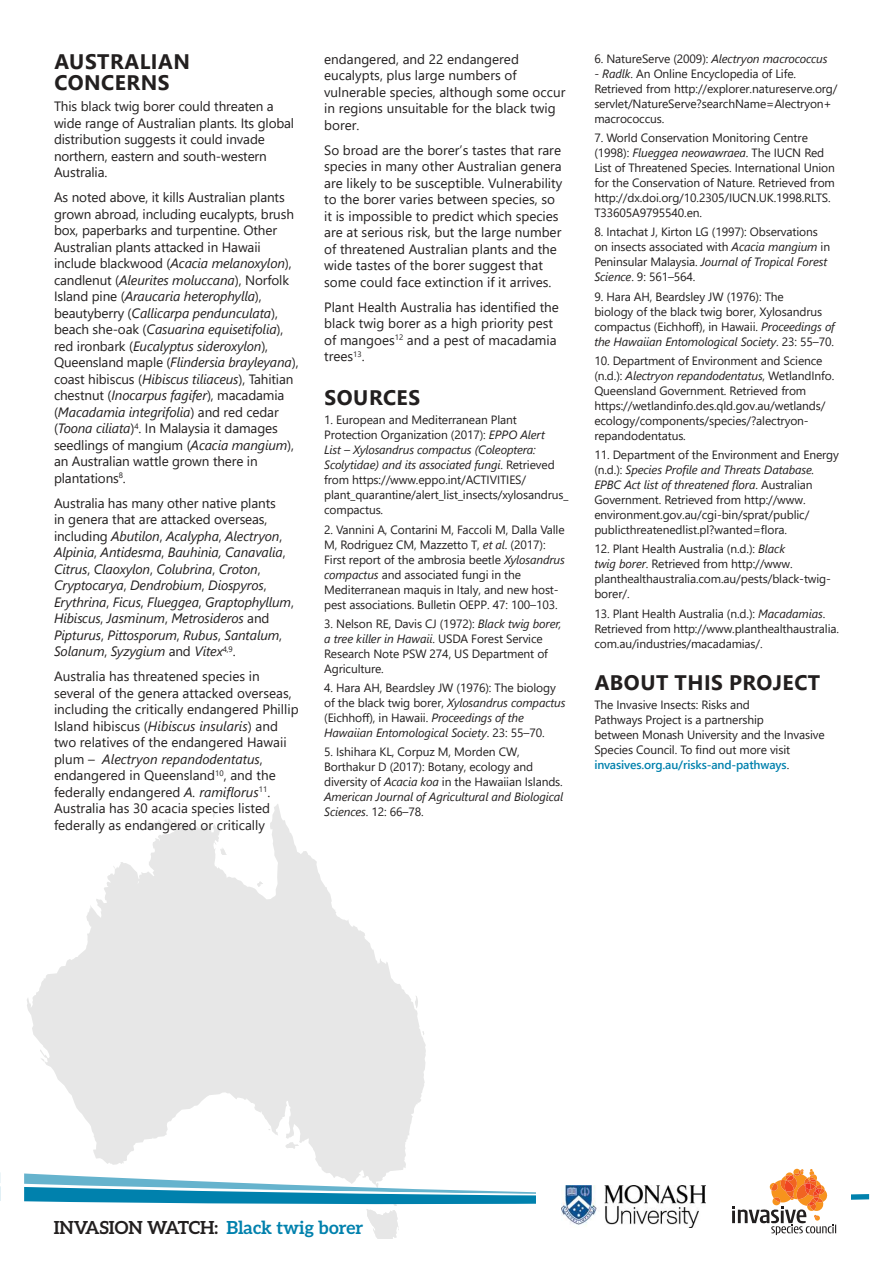
<style>
.page{position:relative;width:893px;height:1263px;background:#fff}
.page>*{position:absolute;margin:0;border:0;box-sizing:border-box;transform-origin:0 0}
.t1{font:700 21px/21px "Segoe UI";letter-spacing:.025em;color:#221f1f}
.t2{font:700 18px "Aleo";color:#221f1f}
.t3{font:13.5px/16.5px "Segoe UI";color:#221f1f}
.t4{font:italic 13.5px/16.5px "Segoe UI";letter-spacing:-.01em;color:#221f1f}
.t5{font:12px/15px "Segoe UI";letter-spacing:-.01em;color:#221f1f}
.s1{font-style:italic}
.s2{font-style:normal}
.s3{font-weight:600;color:#0081ad}
.s4{color:#0081ad}
</style>
<div class="page">
<svg style="left:27px;top:804px;width:399px;height:364px;fill:#e7e7e7"></svg>
<svg style="left:415px;top:995px;width:3px;height:13px"></svg>
<svg style="left:220px;top:847px;width:7px;height:8px"></svg>
<svg style="left:213px;top:812px;width:2px;height:6px"></svg>
<svg style="left:147px;top:820px;width:14px;height:10px"></svg>
<svg style="left:257px;top:881px;width:6px;height:6px"></svg>
<svg style="left:286px;top:1142px;width:13px;height:7px"></svg>
<svg style="left:25px;top:1168px;width:843px;height:70px"></svg>
<img style="left:562px;top:1186px;width:143px;height:41px">
<h1 class="t1" style="left:54px;top:53px;width:137px">AUSTRALIAN<br>CONCERNS</h1>
<p class="t3" style="left:54px;top:97px;width:242px">This black twig borer could threaten a wide range of Australian plants. Its global distribution suggests it could invade northern, eastern and south-western Australia.</p>
<p class="t3" style="left:54px;top:188px;width:246px">As noted above, it kills Australian plants grown abroad, including eucalypts, brush box, paperbarks and turpentine. Other Australian plants attacked in Hawaii include blackwood (<span class="s1">Acacia melanoxylon</span>), candlenut (<span class="s1">Aleurites moluccana</span>), Norfolk Island pine (<span class="s1">Araucaria heterophylla</span>), beautyberry (<span class="s1">Callicarpa pendunculata</span>), beach she-oak (<span class="s1">Casuarina equisetifolia</span>), red ironbark (<span class="s1">Eucalyptus sideroxylon</span>), Queensland maple (<span class="s1">Flindersia brayleyana</span>), coast hibiscus (<span class="s1">Hibiscus tiliaceus</span>), Tahitian chestnut (<span class="s1">Inocarpus fagifer</span>), macadamia (<span class="s1">Macadamia integrifolia</span>) and red cedar (<span class="s1">Toona ciliata</span>)<sup>4</sup>. In Malaysia it damages seedlings of mangium (<span class="s1">Acacia mangium</span>), an Australian wattle grown there in plantations<sup>8</sup>.</p>
<p class="t4" style="left:54px;top:496px;width:241px"><span class="s2">Australia has many other native plants<br>in genera that are attacked overseas, including</span> Abutilon<span class="s2">,</span> Acalypha<span class="s2">,</span> Alectryon<span class="s2">, </span>Alpinia<span class="s2">,</span> Antidesma<span class="s2">,</span> Bauhinia, Canavalia<span class="s2">, </span>Citrus<span class="s2">,</span> Claoxylon<span class="s2">,</span> Colubrina<span class="s2">,</span> Croton<span class="s2">, </span>Cryptocarya<span class="s2">,</span> Dendrobium<span class="s2">,</span> Diospyros<span class="s2">, </span>Erythrina<span class="s2">,</span> Ficus<span class="s2">,</span> Flueggea<span class="s2">,</span> Graptophyllum<span class="s2">, </span>Hibiscus<span class="s2">,</span> Jasminum<span class="s2">,</span> Metrosideros <span class="s2">and </span>Pipturus<span class="s2">,</span> Pittosporum<span class="s2">,</span> Rubus<span class="s2">,</span> Santalum<span class="s2">, </span>Solanum<span class="s2">,</span> Syzygium <span class="s2">and</span> Vitex<sup>4,9</sup><span class="s2">.</span></p>
<p class="t3" style="left:54px;top:667px;width:246px">Australia has threatened species in several of the genera attacked overseas, including the critically endangered Phillip Island hibiscus (<span class="s1">Hibiscus insularis</span>) and two relatives of the endangered Hawaii plum – <span class="s1">Alectryon repandodentatus</span>, endangered in Queensland<sup>10</sup>, and the federally endangered <span class="s1">A. ramiflorus</span><sup>11</sup>.<br>Australia has 30 acacia species listed federally as endangered or critically</p>
<p class="t3" style="left:324px;top:50px;width:243px">endangered, and 22 endangered eucalypts, plus large numbers of vulnerable species, although some occur in regions unsuitable for the black twig borer.</p>
<p class="t3" style="left:324px;top:141px;width:240px">So broad are the borer’s tastes that rare species in many other Australian genera are likely to be susceptible. Vulnerability to the borer varies between species, so it is impossible to predict which species are at serious risk, but the large number of threatened Australian plants and the wide tastes of the borer suggest that some could face extinction if it arrives.</p>
<p class="t3" style="left:324px;top:298px;width:236px">Plant Health Australia has identified the black twig borer as a high priority pest of mangoes<sup>12</sup> and a pest of macadamia trees<sup>13</sup>.</p>
<h1 class="t1" style="left:325px;top:389px;width:97px">SOURCES</h1>
<p class="t5" style="left:324px;top:412px;width:246px">1. European and Mediterranean Plant Protection Organization (2017): <span class="s1">EPPO Alert<br>List – Xylosandrus compactus (Coleoptera:<br>Scolytidae) and its associated fungi</span>. Retrieved from https://www.eppo.int/ACTIVITIES/ plant_quarantine/alert_list_insects/xylosandrus_ compactus.</p>
<p class="t5" style="left:324px;top:521px;width:242px">2. Vannini A, Contarini M, Faccoli M, Dalla Valle M, Rodriguez CM, Mazzetto T, <span class="s1">et al</span>. (2017):<br>First report of the ambrosia beetle <span class="s1">Xylosandrus compactus</span> and associated fungi in the Mediterranean maquis in Italy, and new host&shy;pest associations. Bulletin OEPP. 47: 100–103.</p>
<p class="t5" style="left:324px;top:615px;width:239px">3. Nelson RE, Davis CJ (1972): <span class="s1">Black twig borer, a tree killer in Hawaii</span>. USDA Forest Service Research Note PSW 274, US Department of Agriculture.</p>
<p class="t5" style="left:324px;top:679px;width:243px">4. Hara AH, Beardsley JW (1976): The biology of the black twig borer, <span class="s1">Xylosandrus compactus </span>(Eichhoff), in Hawaii. <span class="s1">Proceedings of the Hawaiian Entomological Society</span>. 23: 55–70.</p>
<p class="t5" style="left:324px;top:744px;width:241px">5. Ishihara KL, Corpuz M, Morden CW, Borthakur D (2017): Botany, ecology and diversity of <span class="s1">Acacia koa</span> in the Hawaiian Islands.<br><span class="s1">American Journal of Agricultural and Biological Sciences</span>. 12: 66–78.</p>
<p class="t5" style="left:594px;top:50px;width:235px">6. NatureServe (2009): <span class="s1">Alectryon macrococcus</span></p>
<p class="t5" style="left:594px;top:65px;width:245px"><span class="s1">- Radlk</span>. An Online Encyclopedia of Life.<br>Retrieved from http://explorer.natureserve.org/ servlet/NatureServe?searchName=Alectryon+ macrococcus.</p>
<p class="t5" style="left:594px;top:129px;width:242px">7. World Conservation Monitoring Centre (1998): <span class="s1">Flueggea neowawraea</span>. The IUCN Red List of Threatened Species. International Union for the Conservation of Nature. Retrieved from http://dx.doi.org/10.2305/IUCN.UK.1998.RLTS.<br>T33605A9795540.en.</p>
<p class="t5" style="left:594px;top:223px;width:237px">8. Intachat J, Kirton LG (1997): Observations on insects associated with <span class="s1">Acacia mangium</span> in Peninsular Malaysia. <span class="s1">Journal of Tropical Forest Science</span>. 9: 561–564.</p>
<p class="t5" style="left:594px;top:288px;width:242px">9. Hara AH, Beardsley JW (1976): The<br>biology of the black twig borer, Xylosandrus compactus (Eichhoff), in Hawaii. <span class="s1">Proceedings of the Hawaiian Entomological Society</span>. 23: 55–70.</p>
<p class="t5" style="left:594px;top:352px;width:241px">10. Department of Environment and Science (n.d.): <span class="s1">Alectryon repandodentatus</span>, WetlandInfo.<br>Queensland Government. Retrieved from https://wetlandinfo.des.qld.gov.au/wetlands/ ecology/components/species/?alectryon&shy;repandodentatus.</p>
<p class="t5" style="left:594px;top:446px;width:246px">11. Department of the Environment and Energy (n.d.): <span class="s1">Species Profile and Threats Database.<br>EPBC Act list of threatened flora</span>. Australian Government. Retrieved from http://www. environment.gov.au/cgi-bin/sprat/public/ publicthreatenedlist.pl?wanted=flora.</p>
<p class="t5" style="left:594px;top:540px;width:238px">12. Plant Health Australia (n.d.): <span class="s1">Black<br>twig borer</span>. Retrieved from http://www. planthealthaustralia.com.au/pests/black-twig&shy;borer/.</p>
<p class="t5" style="left:594px;top:605px;width:246px">13. Plant Health Australia (n.d.): <span class="s1">Macadamias</span>.<br>Retrieved from http://www.planthealthaustralia. com.au/industries/macadamias/.</p>
<h1 class="t1" style="left:595px;top:674px;width:227px">ABOUT THIS PROJECT</h1>
<p class="t5" style="left:594px;top:696px;width:232px">The Invasive Insects: Risks and<br>Pathways Project is a partnership<br>between Monash University and the Invasive Species Council. To find out more visit <span class="s3">invasives.org.au/risks-and-pathways</span>.</p>
<h2 class="t2" style="left:54px;top:1220px;width:311px">INVASION WATCH: <span class="s4">Black twig borer</span></h2>
</div>
